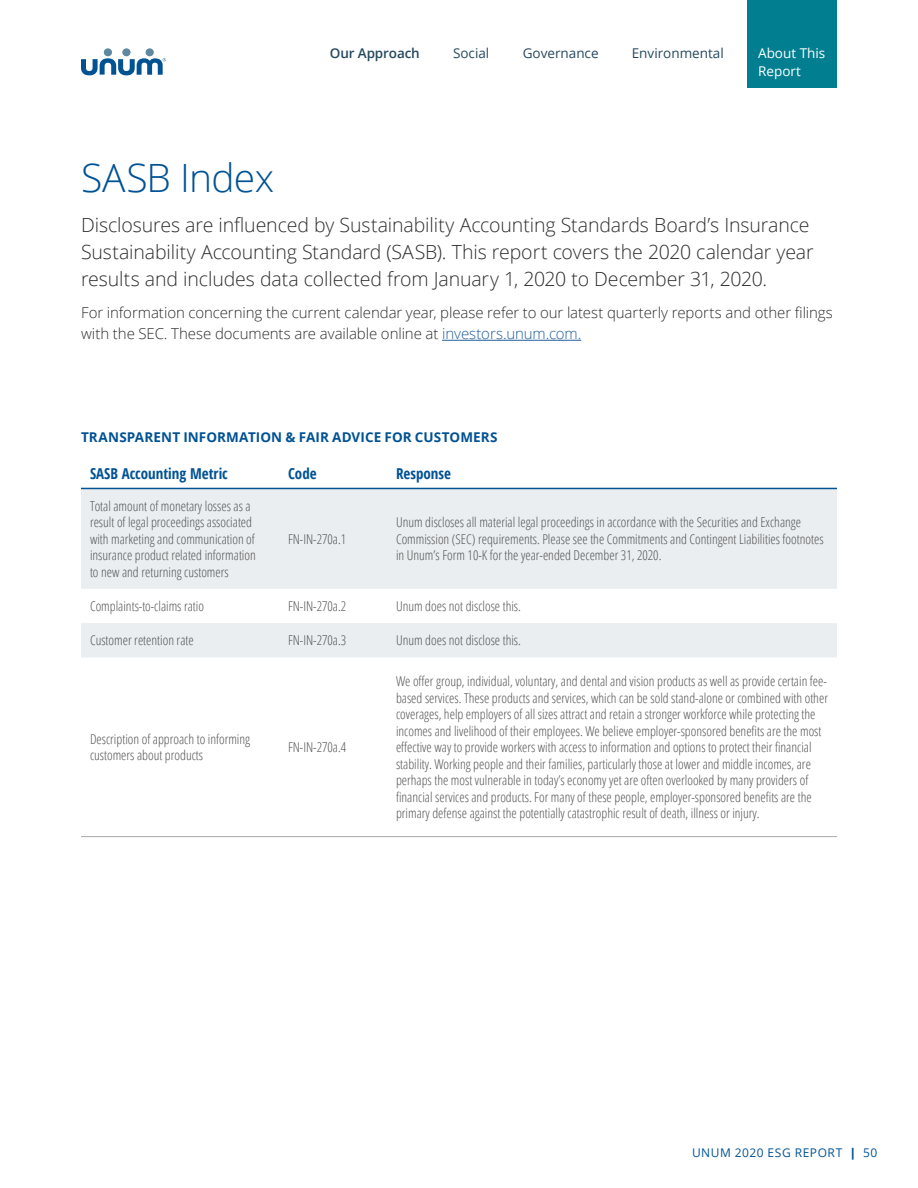
<style>
.page{position:relative;width:918px;height:1188px;background:#fff}
.page>*{position:absolute;margin:0;border:0;box-sizing:border-box;transform-origin:0 0}
.t1{font:300 39px "Open Sans";letter-spacing:-.015em;color:#015294}
.t2{font:300 19.5px/27px "Open Sans";letter-spacing:-.005em;color:#2e2e2e}
.t3{font:300 15px/21px "Open Sans";letter-spacing:-.005em;color:#2e2e2e}
.t4{font:700 15px "Open Sans Condensed";color:#015294}
.t5{font:300 13.5px/16.5px "Open Sans Condensed";color:#525252}
.t6{font:700 13.5px "Open Sans";letter-spacing:.005em;color:#015294}
.t7{font:13.5px "Open Sans";color:#26495f}
.t8{font:13.5px/18px "Open Sans";color:#fff}
.t9{font:600 13.5px "Open Sans";letter-spacing:-.01em;color:#26495f}
.t10{font:12px "Open Sans";letter-spacing:.05em;color:#015294}
.s1{color:#215e9e}
.s2{font-weight:800}
</style>
<div class="page">
<hr style="left:442px;top:340px;width:139px;height:1px;background:#215e9e">
<svg style="left:81px;top:489px;width:756px;height:168px;fill:#eaeef1"></svg>
<hr style="left:81px;top:836px;width:198px;height:1px;background:#a9a9a9">
<hr style="left:279px;top:836px;width:108px;height:1px;background:#a9a9a9">
<hr style="left:387px;top:836px;width:450px;height:1px;background:#a9a9a9">
<hr style="left:81px;top:488px;width:198px;height:1px;background:#015294">
<hr style="left:279px;top:488px;width:108px;height:1px;background:#015294">
<hr style="left:387px;top:488px;width:450px;height:1px;background:#015294">
<div style="left:747px;top:0;width:90px;height:88px;background:#017f90"></div>
<div style="left:104px;top:48px;width:8px;height:8px;background:#5e88a1;border-radius:50%"></div>
<div style="left:122px;top:48px;width:9px;height:8px;background:#5e88a1;border-radius:50%"></div>
<div style="left:146px;top:48px;width:8px;height:8px;background:#5e88a1;border-radius:50%"></div>
<svg style="left:81px;top:58px;width:85px;height:17px"></svg>
<p class="t9" style="left:330px;top:43px;width:91px">Our Approach</p>
<p class="t7" style="left:453px;top:43px;width:38px">Social</p>
<p class="t7" style="left:632px;top:43px;width:94px">Environmental</p>
<p class="t7" style="left:523px;top:43px;width:77px">Governance</p>
<p class="t8" style="left:758px;top:43px;width:69px">About This<br>Report</p>
<h1 class="t1" style="left:81px;top:151px;width:195px">SASB Index</h1>
<p class="t2" style="left:81px;top:211px;width:734px">Disclosures are influenced by Sustainability Accounting Standards Board’s Insurance<br>Sustainability Accounting Standard (SASB). This report covers the 2020 calendar year results and includes data collected from January 1, 2020 to December 31, 2020.</p>
<p class="t3" style="left:81px;top:302px;width:753px">For information concerning the current calendar year, please refer to our latest quarterly reports and other filings with the SEC. These documents are available online at <span class="s1">investors.unum.com.</span></p>
<p class="t6" style="left:81px;top:428px;width:418px">TRANSPARENT INFORMATION &amp; FAIR ADVICE FOR CUSTOMERS</p>
<p class="t4" style="left:90px;top:464px;width:139px">SASB Accounting Metric</p>
<p class="t4" style="left:288px;top:464px;width:30px">Code</p>
<p class="t4" style="left:396px;top:464px;width:56px">Response</p>
<p class="t5" style="left:90px;top:497px;width:167px">Total amount of monetary losses as a result of legal proceedings associated with marketing and communication of insurance product related information to new and returning customers</p>
<p class="t5" style="left:396px;top:514px;width:429px">Unum discloses all material legal proceedings in accordance with the Securities and Exchange<br>Commission (SEC) requirements. Please see the Commitments and Contingent Liabilities footnotes in Unum’s Form 10-K for the year-ended December 31, 2020.</p>
<p class="t5" style="left:288px;top:530px;width:60px">FN-IN-270a.1</p>
<p class="t5" style="left:90px;top:598px;width:116px">Complaints-to-claims ratio</p>
<p class="t5" style="left:288px;top:598px;width:60px">FN-IN-270a.2</p>
<p class="t5" style="left:396px;top:598px;width:127px">Unum does not disclose this.</p>
<p class="t5" style="left:90px;top:632px;width:105px">Customer retention rate</p>
<p class="t5" style="left:288px;top:632px;width:60px">FN-IN-270a.3</p>
<p class="t5" style="left:396px;top:632px;width:127px">Unum does not disclose this.</p>
<p class="t5" style="left:90px;top:730px;width:162px">Description of approach to informing customers about products</p>
<p class="t5" style="left:288px;top:739px;width:60px">FN-IN-270a.4</p>
<p class="t5" style="left:396px;top:673px;width:434px">We offer group, individual, voluntary, and dental and vision products as well as provide certain fee&shy;based services. These products and services, which can be sold stand-alone or combined with other coverages, help employers of all sizes attract and retain a stronger workforce while protecting the incomes and livelihood of their employees. We believe employer-sponsored benefits are the most effective way to provide workers with access to information and options to protect their financial stability. Working people and their families, particularly those at lower and middle incomes, are perhaps the most vulnerable in today’s economy yet are often overlooked by many providers of financial services and products. For many of these people, employer-sponsored benefits are the primary defense against the potentially catastrophic result of death, illness or injury.</p>
<p class="t10" style="left:692px;top:1144px;width:187px">UNUM 2020 ESG REPORT <span class="s2">|</span> 50</p>
</div>
